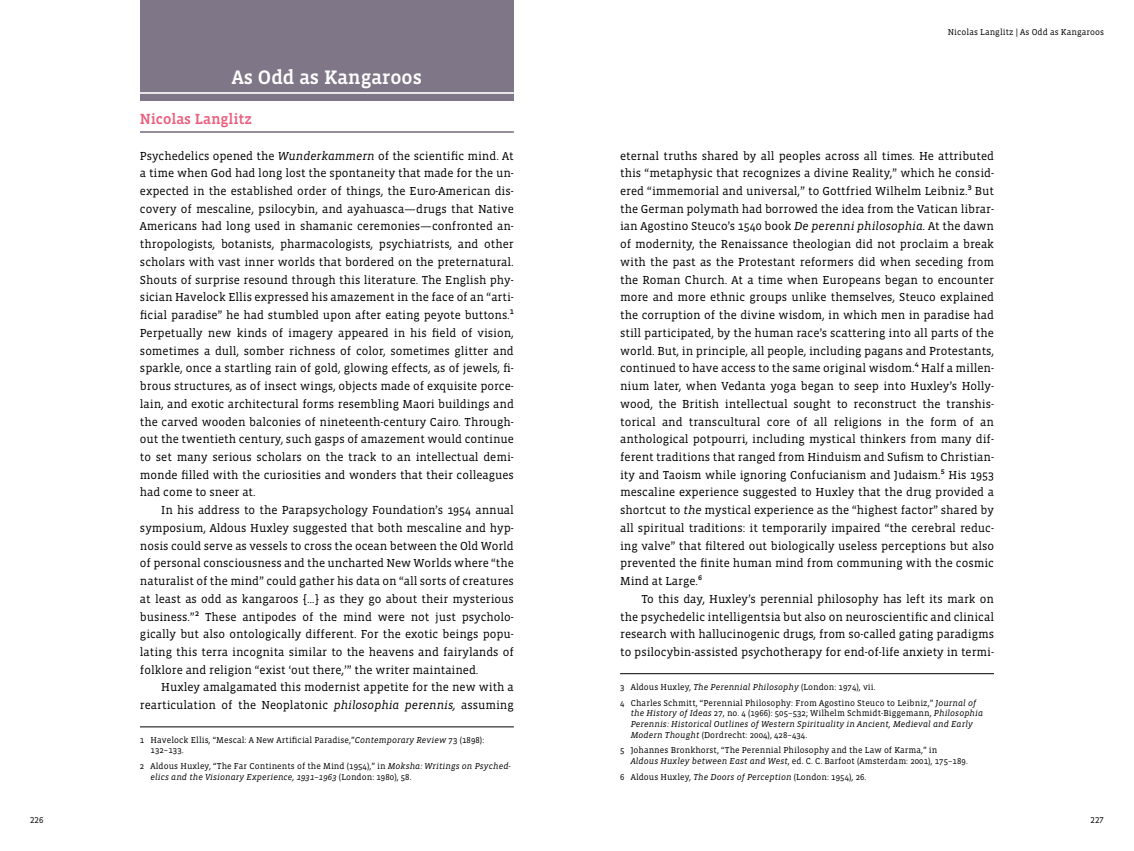
<style>
.page{position:relative;width:1134px;height:851px;background:#fff}
.page>*{position:absolute;margin:0;border:0;box-sizing:border-box;transform-origin:0 0}
.t1{font:500 20px "Vista Slab OT";color:#fff}
.t2{font:500 15px "Vista Slab OT";color:#ec5e7d}
.t3{font:11.88px/17.8px "Vista Slab OT";color:#000;text-align:justify}
.t4{font:8.75px/10.6px "Vista Slab OT";letter-spacing:.01em;color:#000}
.t5{font:italic 8.75px/10.6px "Vista Slab OT";letter-spacing:.01em;color:#000}
.s1{font-style:italic}
.s2{font-style:inherit}
.s3{font-style:normal}
</style>
<div class="page">
<hr style="left:620px;top:673px;width:374px;height:1px;background:#000">
<div style="left:140px;top:0;width:374px;height:100px;background:#7f7687"></div>
<hr style="left:140px;top:92px;width:374px;height:2px;background:#fff">
<hr style="left:140px;top:131px;width:374px;height:2px;background:#7f7687">
<hr style="left:140px;top:726px;width:374px;height:1px;background:#000">
<h1 class="t1" style="left:232px;top:67px;width:192px">As Odd as Kangaroos</h1>
<p class="t2" style="left:140px;top:111px;width:114px">Nicolas Langlitz</p>
<p class="t3" style="left:140px;top:147px;width:375px">Psychedelics opened the <span class="s1">Wunderkammern</span> of the scientific mind. At a time when God had long lost the spontaneity that made for the un&shy;expected in the established order of things, the Euro-American dis&shy;covery of mescaline, psilocybin, and ayahuasca—drugs that Native Americans had long used in shamanic ceremonies—confronted an&shy;thropologists, botanists, pharmacologists, psychiatrists, and other scholars with vast inner worlds that bordered on the preternatural.<br>Shouts of surprise resound through this literature. The English phy&shy;sician Havelock Ellis expressed his amazement in the face of an “arti&shy;ficial paradise” he had stumbled upon after eating peyote buttons.<span class="s2">1<br></span>Perpetually new kinds of imagery appeared in his field of vision, sometimes a dull, somber richness of color, sometimes glitter and sparkle, once a startling rain of gold, glowing effects, as of jewels, fi&shy;brous structures, as of insect wings, objects made of exquisite porce&shy;lain, and exotic architectural forms resembling Maori buildings and the carved wooden balconies of nineteenth-century Cairo. Through&shy;out the twentieth century, such gasps of amazement would continue to set many serious scholars on the track to an intellectual demi&shy;monde filled with the curiosities and wonders that their colleagues had come to sneer at.</p>
<p class="t3" style="left:140px;top:501px;width:375px;text-indent:21px">In his address to the Parapsychology Foundation’s 1954 annual symposium, Aldous Huxley suggested that both mescaline and hyp&shy;nosis could serve as vessels to cross the ocean between the Old World of personal consciousness and the uncharted New Worlds where “the naturalist of the mind” could gather his data on “all sorts of creatures at least as odd as kangaroos […] as they go about their mysterious business.”<span class="s2">2</span> These antipodes of the mind were not just psycholo&shy;gically but also ontologically different. For the exotic beings popu&shy;lating this terra incognita similar to the heavens and fairylands of folklore and religion “exist ‘out there,’” the writer maintained.</p>
<p class="t3" style="left:140px;top:678px;width:375px;text-align:right">Huxley amalgamated this modernist appetite for the new with a rearticulation of the Neoplatonic <span class="s1">philosophia perennis,</span> assuming</p>
<p class="t4" style="left:151px;top:734px;width:335px;text-indent:-11px">1 Havelock Ellis, “Mescal: A New Artificial Paradise,”<span class="s1">Contemporary Review</span> 73 (1898):<br>132–133.</p>
<p class="t4" style="left:151px;top:761px;width:362px;text-indent:-11px">2 Aldous Huxley, “The Far Continents of the Mind (1954),” in <span class="s1">Moksha: Writings on Psyched&shy;elics and the Visionary Experience, 1931–1963</span> (London: 1980), 58.</p>
<p class="t4" style="left:948px;top:27px;width:158px">Nicolas Langlitz | As Odd as Kangaroos</p>
<p class="t3" style="left:620px;top:147px;width:375px">eternal truths shared by all peoples across all times. He attributed this “metaphysic that recognizes a divine Reality,” which he consid&shy;ered “immemorial and universal,” to Gottfried Wilhelm Leibniz.<span class="s2">3</span> But the German polymath had borrowed the idea from the Vatican librar&shy;ian Agostino Steuco’s 1540 book <span class="s1">De perenni philosophia.</span> At the dawn of modernity, the Renaissance theologian did not proclaim a break with the past as the Protestant reformers did when seceding from the Roman Church. At a time when Europeans began to encounter more and more ethnic groups unlike themselves, Steuco explained the corruption of the divine wisdom, in which men in paradise had still participated, by the human race’s scattering into all parts of the world. But, in principle, all people, including pagans and Protestants, continued to have access to the same original wisdom.<span class="s2">4</span> Half a millen&shy;nium later, when Vedanta yoga began to seep into Huxley’s Holly&shy;wood, the British intellectual sought to reconstruct the transhis&shy;torical and transcultural core of all religions in the form of an anthological potpourri, including mystical thinkers from many dif&shy;ferent traditions that ranged from Hinduism and Sufism to Christian&shy;ity and Taoism while ignoring Confucianism and Judaism.<span class="s2">5</span> His 1953 mescaline experience suggested to Huxley that the drug provided a shortcut to <span class="s1">the</span> mystical experience as the “highest factor” shared by all spiritual traditions: it temporarily impaired “the cerebral reduc&shy;ing valve” that filtered out biologically useless perceptions but also prevented the finite human mind from communing with the cosmic Mind at Large.<span class="s2">6</span></p>
<p class="t3" style="left:620px;top:590px;width:375px;text-indent:21px">To this day, Huxley’s perennial philosophy has left its mark on the psychedelic intelligentsia but also on neuroscientific and clinical research with hallucinogenic drugs, from so-called gating paradigms to psilocybin-assisted psychotherapy for end-of-life anxiety in termi-</p>
<p class="t4" style="left:620px;top:678px;width:357px;line-height:16px">3 Aldous Huxley, <span class="s1">The Perennial Philosophy</span> (London: 1974), vii.<br>4 Charles Schmitt, “Perennial Philosophy: From Agostino Steuco to Leibniz,” <span class="s1">Journal of</span></p>
<p class="t5" style="left:631px;top:708px;width:354px">the History of Ideas <span class="s3">27, no. 4 (1966): 505–532; Wilhelm Schmidt-Biggemann,</span> Philosophia<br>Perennis: Historical Outlines of Western Spirituality in Ancient, Medieval and Early<br>Modern Thought <span class="s3">(Dordrecht: 2004), 428–434.</span></p>
<p class="t4" style="left:631px;top:745px;width:339px;text-indent:-11px">5 Johannes Bronkhorst, “The Perennial Philosophy and the Law of Karma,” in<br><span class="s1">Aldous Huxley between East and West</span>, ed. C. C. Barfoot (Amsterdam: 2001), 175–189.</p>
<p class="t4" style="left:620px;top:771px;width:248px">6 Aldous Huxley, <span class="s1">The Doors of Perception</span> (London: 1954), 26.</p>
<p class="t4" style="left:30px;top:814px;width:15px">226</p>
<p class="t4" style="left:1090px;top:814px;width:15px">227</p>
</div>
